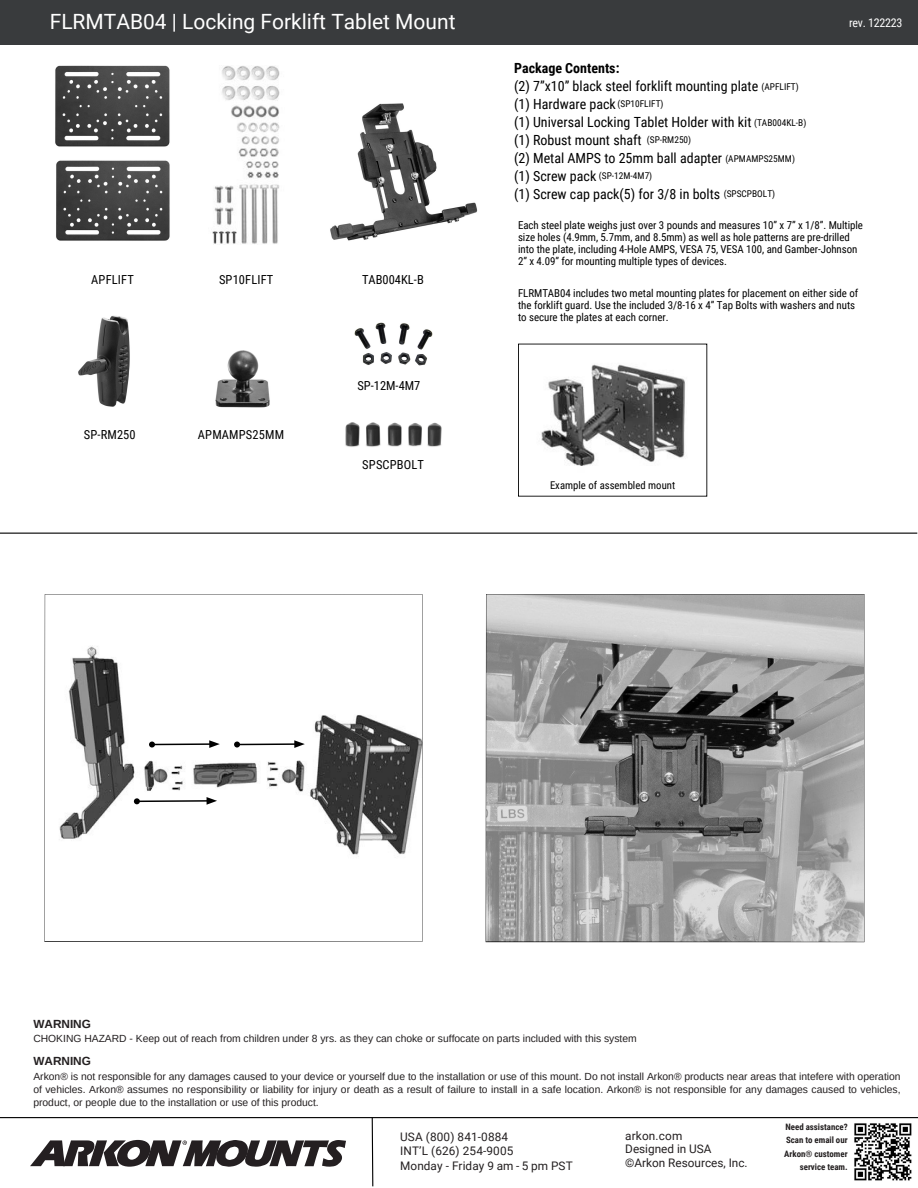
<style>
.page{position:relative;width:918px;height:1188px;background:#fff}
.page>*{position:absolute;margin:0;border:0;box-sizing:border-box;transform-origin:0 0}
.t1{font:21px "Roboto";color:#fff}
.t2{font:13.95px "Roboto Condensed";color:#000}
.t3{font:700 13.95px "Roboto Condensed";color:#000}
.t4{font:12.45px "Roboto Condensed";letter-spacing:.01em;color:#000}
.t5{font:12px "Roboto Condensed";letter-spacing:-.02em;color:#fff}
.t6{font:11.85px/13.2px "Roboto";letter-spacing:.005em;color:#231f20}
.t7{font:700 11.85px "Arimo";color:#231f20}
.t8{font:10.95px/11.9px "Roboto Condensed";letter-spacing:-.005em;color:#000}
.t9{font:10.65px "Roboto Condensed";color:#000}
.t10{font:10.35px/13.2px "Arimo";color:#231f20;text-align:justify}
.t11{font:9.3px "Roboto Condensed";letter-spacing:.005em;color:#000}
.t12{font:700 8.85px/13.2px "Roboto Condensed";color:#231f20;text-align:right}
</style>
<div class="page">
<svg style="left:518px;top:344px;width:189px;height:153px"></svg>
<img style="left:55px;top:65px;width:115px;height:82px">
<svg style="left:44px;top:594px;width:379px;height:348px"></svg>
<img style="left:212px;top:66px;width:68px;height:178px">
<img style="left:330px;top:103px;width:148px;height:138px">
<img style="left:78px;top:315px;width:52px;height:92px">
<img style="left:355px;top:323px;width:77px;height:42px">
<svg style="left:486px;top:594px;width:379px;height:348px;background:#9b9b9b"></svg>
<img style="left:132px;top:785px;width:87px;height:32px">
<div style="left:134px;top:798px;width:6px;height:7px;background:#000;border-radius:50%"></div>
<svg style="left:137px;top:797px;width:80px;height:8px"></svg>
<div style="left:146px;top:730px;width:76px;height:29px;background:#fff"></div>
<hr style="left:152px;top:743px;width:60px;height:2px;background:#000">
<svg style="left:149px;top:741px;width:6px;height:7px"></svg>
<svg style="left:209px;top:740px;width:11px;height:8px"></svg>
<div style="left:231px;top:730px;width:76px;height:29px;background:#fff"></div>
<hr style="left:237px;top:743px;width:60px;height:2px;background:#000">
<div style="left:234px;top:741px;width:6px;height:7px;background:#000;border-radius:50%"></div>
<svg style="left:294px;top:740px;width:11px;height:8px"></svg>
<img style="left:225px;top:785px;width:88px;height:32px">
<img style="left:215px;top:350px;width:55px;height:58px">
<img style="left:56px;top:160px;width:114px;height:81px">
<img style="left:345px;top:422px;width:97px;height:25px">
<div style="left:0;top:0;width:918px;height:44px;background:#393b3d"></div>
<svg style="left:30px;top:1140px;width:316px;height:27px"></svg>
<img style="left:846px;top:1118px;width:72px;height:63px">
<hr style="left:0;top:1117px;width:918px;height:1px;background:#000">
<svg style="left:371px;top:1117px;width:3px;height:70px"></svg>
<hr style="left:0;top:533px;width:917px;height:1px;background:#000">
<p class="t1" style="left:50px;top:9px;width:407px">FLRMTAB04 | Locking Forklift Tablet Mount</p>
<p class="t5" style="left:849px;top:16px;width:55px">rev. 122223</p>
<p class="t4" style="left:91px;top:273px;width:44px">APFLIFT</p>
<p class="t4" style="left:362px;top:273px;width:63px">TAB004KL-B</p>
<p class="t4" style="left:219px;top:273px;width:56px">SP10FLIFT</p>
<p class="t4" style="left:84px;top:428px;width:53px">SP-RM250</p>
<p class="t4" style="left:198px;top:428px;width:88px">APMAMPS25MM</p>
<p class="t4" style="left:357px;top:379px;width:65px">SP-12M-4M7</p>
<p class="t4" style="left:362px;top:458px;width:63px">SPSCPBOLT</p>
<p class="t3" style="left:514px;top:60px;width:107px">Package Contents:</p>
<p class="t2" style="left:514px;top:78px;width:246px">(2) 7”x10” black steel forklift mounting plate</p>
<p class="t2" style="left:514px;top:96px;width:103px">(1) Hardware pack</p>
<p class="t2" style="left:514px;top:114px;width:239px">(1) Universal Locking Tablet Holder with kit</p>
<p class="t2" style="left:514px;top:132px;width:129px">(1) Robust mount shaft</p>
<p class="t2" style="left:514px;top:150px;width:210px">(2) Metal AMPS to 25mm ball adapter</p>
<p class="t2" style="left:514px;top:168px;width:84px">(1) Screw pack</p>
<p class="t2" style="left:514px;top:186px;width:208px">(1) Screw cap pack(5) for 3/8 in bolts</p>
<p class="t8" style="left:518px;top:219px;width:346px">Each steel plate weighs just over 3 pounds and measures 10” x 7” x 1/8”. Multiple size holes (4.9mm, 5.7mm, and 8.5mm) as well as hole patterns are pre-drilled into the plate, including 4-Hole AMPS, VESA 75, VESA 100, and Gamber-Johnson 2” x 4.09” for mounting multiple types of devices.</p>
<p class="t8" style="left:518px;top:287px;width:342px">FLRMTAB04 includes two metal mounting plates for placement on either side of the forklift guard. Use the included 3/8-16 x 4” Tap Bolts with washers and nuts to secure the plates at each corner.</p>
<p class="t11" style="left:762px;top:81px;width:39px">(APFLIFT)</p>
<p class="t11" style="left:618px;top:99px;width:47px">(SP10FLIFT)</p>
<p class="t11" style="left:754px;top:117px;width:54px">(TAB004KL-B)</p>
<p class="t11" style="left:647px;top:134px;width:46px">(SP-RM250)</p>
<p class="t11" style="left:725px;top:153px;width:71px">(APMAMPS25MM)</p>
<p class="t11" style="left:599px;top:171px;width:55px">(SP-12M-4M7)</p>
<p class="t11" style="left:724px;top:189px;width:53px">(SPSCPBOLT)</p>
<p class="t9" style="left:550px;top:479px;width:127px">Example of assembled mount</p>
<p class="t7" style="left:33px;top:1017px;width:59px">WARNING</p>
<p class="t7" style="left:33px;top:1055px;width:59px">WARNING</p>
<p class="t10" style="left:33px;top:1032px;width:605px">CHOKING HAZARD - Keep out of reach from children under 8 yrs. as they can choke or suffocate on parts included with this system</p>
<p class="t10" style="left:33px;top:1069px;width:869px">Arkon® is not responsible for any damages caused to your device or yourself due to the installation or use of this mount. Do not install Arkon® products near areas that intefere with operation of vehicles. Arkon® assumes no responsibility or liability for injury or death as a result of failure to install in a safe location. Arkon® is not responsible for any damages caused to vehicles, product, or people due to the installation or use of this product.</p>
<p class="t6" style="left:400px;top:1130px;width:109px">USA (800) 841-0884</p>
<p class="t6" style="left:400px;top:1145px;width:115px">INT’L (626) 254-9005</p>
<p class="t6" style="left:400px;top:1159px;width:174px">Monday - Friday 9 am - 5 pm PST</p>
<p class="t6" style="left:625px;top:1130px;width:59px">arkon.com</p>
<p class="t6" style="left:625px;top:1143px;width:124px">Designed in USA ©Arkon Resources, Inc.</p>
<p class="t12" style="left:784px;top:1120px;width:65px">Need assistance?<br>Scan to email our<br>Arkon® customer service team.</p>
</div>
